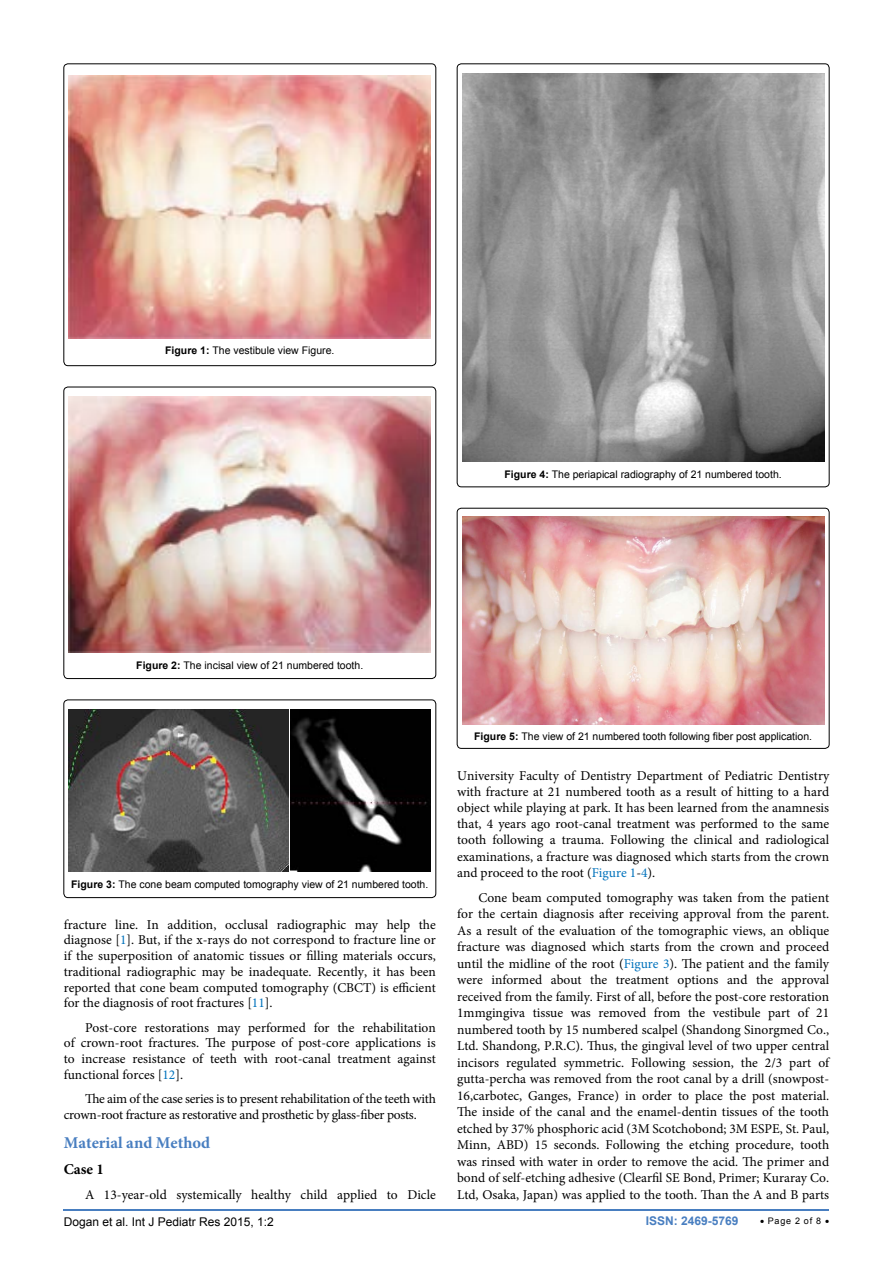
<style>
.page{position:relative;width:893px;height:1263px;background:#fff}
.page>*{position:absolute;margin:0;border:0;box-sizing:border-box;transform-origin:0 0}
.t1{font:700 16.5px "Minion Pro";color:#487ec0}
.t2{font:700 15px "Minion Pro";color:#000}
.t3{font:13.5px/16.5px "Minion Pro";color:#000;text-align:justify}
.t4{font:13.5px/16.2px "Minion Pro";letter-spacing:-.02em;color:#000}
.t5{font:12px "Arial";color:#000}
.t6{font:700 12px "Arial";color:#487ec0}
.t7{font:10.5px "Arial";color:#000}
.t8{font:9px "Arial";letter-spacing:.08em;color:#000}
.s1{font-weight:700}
.s2{color:#0072bc}
</style>
<div class="page">
<hr style="left:64px;top:1209px;width:765px;height:2px;background:#487ec0">
<div style="left:64px;top:64px;width:372px;height:302px;border:1px solid #000;border-radius:4px"></div>
<img style="left:69px;top:75px;width:362px;height:263px">
<div style="left:64px;top:387px;width:372px;height:292px;border:1px solid #000;border-radius:4px"></div>
<img style="left:69px;top:397px;width:362px;height:255px">
<div style="left:64px;top:700px;width:372px;height:198px;border:1px solid #000;border-radius:4px"></div>
<img style="left:69px;top:709px;width:219px;height:163px">
<img style="left:290px;top:710px;width:141px;height:162px">
<div style="left:457px;top:64px;width:372px;height:423px;border:1px solid #000;border-radius:4px"></div>
<img style="left:462px;top:73px;width:362px;height:388px">
<div style="left:457px;top:508px;width:372px;height:240px;border:1px solid #000;border-radius:4px"></div>
<img style="left:462px;top:516px;width:362px;height:208px">
<p class="t7" style="left:165px;top:343px;width:171px"><span class="s1">Figure 1:</span> The vestibule view Figure.</p>
<p class="t7" style="left:504px;top:467px;width:279px"><span class="s1">Figure 4:</span> The periapical radiography of 21 numbered tooth.</p>
<p class="t7" style="left:136px;top:658px;width:229px"><span class="s1">Figure 2:</span> The incisal view of 21 numbered tooth.</p>
<p class="t7" style="left:71px;top:877px;width:359px"><span class="s1">Figure 3:</span> The cone beam computed tomography view of 21 numbered tooth.</p>
<p class="t3" style="left:64px;top:916px;width:374px;line-height:15.8px">fracture line. In addition, occlusal radiographic may help the diagnose [<span class="s2">1</span>]. But, if the x-rays do not correspond to fracture line or if the superposition of anatomic tissues or filling materials occurs, traditional radiographic may be inadequate. Recently, it has been reported that cone beam computed tomography (CBCT) is efficient for the diagnosis of root fractures [<span class="s2">11</span>].</p>
<p class="t3" style="left:64px;top:1019px;width:374px;line-height:15.8px;text-indent:21px">Post-core restorations may performed for the rehabilitation of crown-root fractures. The purpose of post-core applications is to increase resistance of teeth with root-canal treatment against functional forces [<span class="s2">12</span>].</p>
<p class="t4" style="left:64px;top:1091px;width:374px;text-indent:21px">The aim of the case series is to present rehabilitation of the teeth with crown-root fracture as restorative and prosthetic by glass-fiber posts.</p>
<p class="t1" style="left:64px;top:1131px;width:148px">Material and Method</p>
<p class="t2" style="left:64px;top:1159px;width:42px">Case 1</p>
<p class="t3" style="left:85px;top:1186px;width:352px">A 13-year-old systemically healthy child applied to Dicle</p>
<p class="t7" style="left:474px;top:729px;width:339px"><span class="s1">Figure 5:</span> The view of 21 numbered tooth following fiber post application.</p>
<p class="t3" style="left:457px;top:767px;width:374px">University Faculty of Dentistry Department of Pediatric Dentistry with fracture at 21 numbered tooth as a result of hitting to a hard object while playing at park. It has been learned from the anamnesis that, 4 years ago root-canal treatment was performed to the same tooth following a trauma. Following the clinical and radiological examinations, a fracture was diagnosed which starts from the crown and proceed to the root (<span class="s2">Figure 1</span>-<span class="s2">4</span>).</p>
<p class="t3" style="left:457px;top:889px;width:374px;text-indent:21px">Cone beam computed tomography was taken from the patient for the certain diagnosis after receiving approval from the parent.<br>As a result of the evaluation of the tomographic views, an oblique fracture was diagnosed which starts from the crown and proceed until the midline of the root (<span class="s2">Figure 3</span>). The patient and the family were informed about the treatment options and the approval received from the family. First of all, before the post-core restoration 1mmgingiva tissue was removed from the vestibule part of 21 numbered tooth by 15 numbered scalpel (Shandong Sinorgmed Co., Ltd. Shandong, P.R.C). Thus, the gingival level of two upper central incisors regulated symmetric. Following session, the 2/3 part of gutta-percha was removed from the root canal by a drill (snowpost-16,carbotec, Ganges, France) in order to place the post material.<br>The inside of the canal and the enamel-dentin tissues of the tooth etched by 37% phosphoric acid (3M Scotchobond; 3M ESPE, St. Paul, Minn, ABD) 15 seconds. Following the etching procedure, tooth was rinsed with water in order to remove the acid. The primer and bond of self-etching adhesive (Clearfil SE Bond, Primer; Kuraray Co.<br>Ltd, Osaka, Japan) was applied to the tooth. Than the A and B parts</p>
<p class="t5" style="left:64px;top:1213px;width:212px">Dogan et al. Int J Pediatr Res 2015, 1:2</p>
<p class="t6" style="left:646px;top:1212px;width:94px">ISSN: 2469-5769</p>
<p class="t8" style="left:760px;top:1214px;width:71px">• Page 2 of 8 •</p>
</div>
